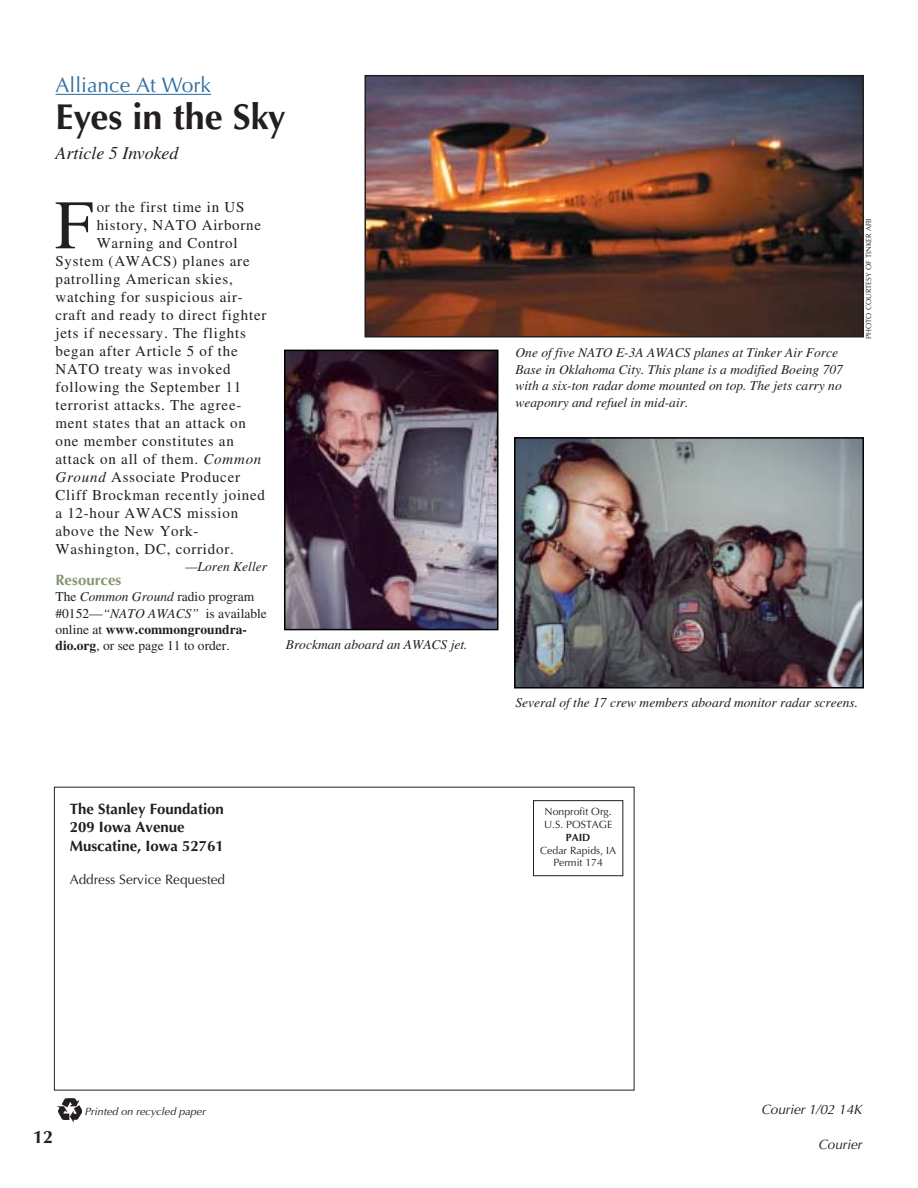
<style>
.page{position:relative;width:918px;height:1188px;background:#fff}
.page>*{position:absolute;margin:0;border:0;box-sizing:border-box;transform-origin:0 0}
.t1{font:69.3px "Times";color:#231f20}
.t2{font:700 36px "Optima";color:#231f20}
.t3{font:21px "Optima";color:#316da2}
.t4{font:italic 18px "Times";color:#231f20}
.t5{font:700 18px "Optima";color:#231f20}
.t6{font:15px "Times";letter-spacing:.05em;color:#231f20}
.t7{font:700 15px/18.5px "Optima";color:#231f20}
.t8{font:700 15px "Optima";color:#839772}
.t9{font:italic 13.5px/16.5px "Times";color:#231f20}
.t10{font:13.5px/16.2px "Times";color:#231f20}
.t11{font:13.5px "Optima";color:#231f20}
.t12{font:italic 13.5px "Optima";color:#231f20}
.t13{font:10.5px/12.9px "Optima";color:#231f20}
.t14{font:italic 10.5px "Optima";color:#231f20}
.t15{font:700 10.5px "Optima";color:#231f20}
.t16{font:7.5px "Optima";color:#231f20}
.s1{font-style:italic}
.s2{font-weight:700}
</style>
<div class="page">
<svg style="left:57px;top:1098px;width:25px;height:25px"></svg>
<div style="left:533px;top:800px;width:90px;height:76px;border:1px solid #231f20"></div>
<img style="left:287px;top:353px;width:208px;height:274px">
<div style="left:284px;top:350px;width:214px;height:280px;border:2px solid #000"></div>
<img style="left:517px;top:440px;width:344px;height:245px">
<div style="left:514px;top:437px;width:350px;height:251px;border:2px solid #000"></div>
<img style="left:367px;top:78px;width:494px;height:256px">
<div style="left:364px;top:75px;width:500px;height:262px;border:2px solid #231f20"></div>
<hr style="left:56px;top:94px;width:127px;height:1px;background:#316da2">
<svg style="left:183px;top:94px;width:28px;height:1px"></svg>
<h3 class="t3" style="left:56px;top:77px;width:157px">Alliance At Work</h3>
<h2 class="t2" style="left:56px;top:99px;width:232px">Eyes in the Sky</h2>
<p class="t4" style="left:56px;top:146px;width:125px">Article 5 Invoked</p>
<h1 class="t1" style="left:55px;top:200px;width:40px">F</h1>
<p class="t6" style="left:97px;top:202px;width:149px">or the first time in US</p>
<p class="t6" style="left:97px;top:220px;width:166px">history, NATO Airborne</p>
<p class="t6" style="left:97px;top:238px;width:142px">Warning and Control</p>
<p class="t6" style="left:56px;top:256px;width:196px">System (AWACS) planes are</p>
<p class="t6" style="left:56px;top:274px;width:179px">patrolling American skies,</p>
<p class="t6" style="left:56px;top:292px;width:189px">watching for suspicious air-</p>
<p class="t6" style="left:56px;top:310px;width:212px">craft and ready to direct fighter</p>
<p class="t6" style="left:56px;top:328px;width:192px">jets if necessary. The flights</p>
<p class="t6" style="left:56px;top:346px;width:184px">began after Article 5 of the</p>
<p class="t6" style="left:56px;top:364px;width:177px">NATO treaty was invoked</p>
<p class="t6" style="left:56px;top:382px;width:187px">following the September 11</p>
<p class="t6" style="left:56px;top:400px;width:187px">terrorist attacks. The agree-</p>
<p class="t6" style="left:56px;top:418px;width:192px">ment states that an attack on</p>
<p class="t6" style="left:56px;top:436px;width:180px">one member constitutes an</p>
<p class="t6" style="left:56px;top:454px;width:207px">attack on all of them. <span class="s1">Common</span></p>
<p class="t6" style="left:56px;top:472px;width:186px"><span class="s1">Ground</span> Associate Producer</p>
<p class="t6" style="left:56px;top:490px;width:211px">Cliff Brockman recently joined</p>
<p class="t6" style="left:56px;top:508px;width:184px">a 12-hour AWACS mission</p>
<p class="t6" style="left:56px;top:526px;width:145px">above the New York-</p>
<p class="t6" style="left:56px;top:544px;width:180px">Washington, DC, corridor.</p>
<p class="t9" style="left:186px;top:559px;width:83px">—Loren Keller</p>
<p class="t8" style="left:56px;top:573px;width:67px">Resources</p>
<p class="t10" style="left:55px;top:590px;width:213px">The <span class="s1">Common Ground</span> radio program #0152—<span class="s1">“NATO AWACS”</span> is available online at <span class="s2">www.commongroundra&shy;dio.org</span>, or see page 11 to order.</p>
<p class="t9" style="left:286px;top:638px;width:183px">Brockman aboard an AWACS jet.</p>
<p class="t7" style="left:70px;top:800px;width:156px">The Stanley Foundation<br>209 Iowa Avenue<br>Muscatine, Iowa 52761</p>
<p class="t11" style="left:70px;top:875px;width:157px">Address Service Requested</p>
<p class="t9" style="left:516px;top:346px;width:329px">One of five NATO E-3A AWACS planes at Tinker Air Force Base in Oklahoma City. This plane is a modified Boeing 707 with a six-ton radar dome mounted on top. The jets carry no weaponry and refuel in mid-air.</p>
<p class="t16" style="left:866px;top:339px;width:123px;rotate:-90deg">PHOTO COURTESY OF TINKER AFB</p>
<p class="t9" style="left:516px;top:696px;width:344px">Several of the 17 crew members aboard monitor radar screens.</p>
<p class="t13" style="left:544px;top:806px;width:70px">Nonprofit Org.<br>U.S. POSTAGE</p>
<p class="t15" style="left:566px;top:832px;width:26px">PAID</p>
<p class="t13" style="left:540px;top:845px;width:77px;text-align:center">Cedar Rapids, IA<br>Permit 174</p>
<p class="t5" style="left:33px;top:1128px;width:22px">12</p>
<p class="t14" style="left:85px;top:1105px;width:122px">Printed on recycled paper</p>
<p class="t12" style="left:761px;top:1102px;width:102px">Courier 1/02 14K</p>
<p class="t12" style="left:818px;top:1136px;width:45px">Courier</p>
</div>
